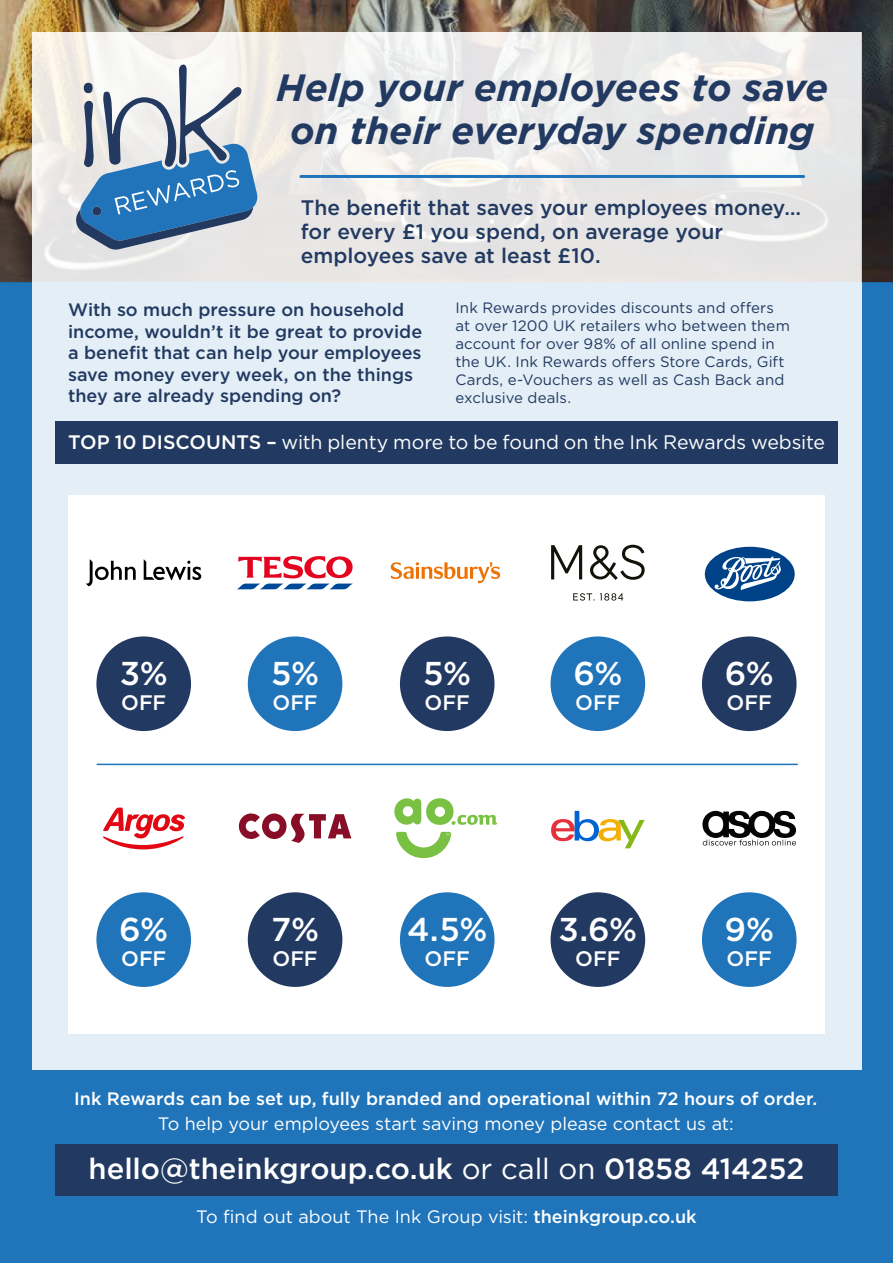
<style>
.page{position:relative;width:893px;height:1263px;background:#fff}
.page>*{position:absolute;margin:0;border:0;box-sizing:border-box;transform-origin:0 0}
.t1{font:italic 700 37.95px/42.9px "Gotham";color:#223a61;text-align:center}
.t2{font:500 33px "Gotham";color:#fff}
.t3{font:500 29.25px "Gotham";letter-spacing:-.005em;color:#fff}
.t4{font:500 21px/24px "Gotham";color:#223a61}
.t5{font:500 21px "Gotham";color:#fff}
.t6{font:19.5px "Gotham";letter-spacing:-.005em;color:#fff}
.t7{font:500 18px/21.6px "Gotham";color:#223a61}
.t8{font:18px "Gotham";letter-spacing:-.005em;color:#fff}
.t9{font:500 18px "Gotham";color:#fff}
.t10{font:15px/18px "Gotham";letter-spacing:.005em;color:#223a61}
.s1{font-weight:500}
.s2{font-weight:400}
</style>
<div class="page">
<div style="left:0;top:283px;width:893px;height:980px;background:#1f74ba"></div>
<div style="left:32px;top:32px;width:829px;height:1037px;background:#e3eef6"></div>
<svg style="left:0;top:0;width:893px;height:283px;fill:#e7e6e5"></svg>
<div style="left:68px;top:495px;width:757px;height:539px;background:#fff"></div>
<svg style="left:74px;top:65px;width:185px;height:185px"></svg>
<hr style="left:301px;top:175px;width:503px;height:3px;background:#1f74ba">
<div style="left:55px;top:421px;width:783px;height:43px;background:#223a61"></div>
<div style="left:55px;top:1144px;width:783px;height:51px;background:#223a61"></div>
<svg style="left:86px;top:559px;width:50px;height:27px"></svg>
<svg style="left:144px;top:559px;width:57px;height:21px"></svg>
<svg style="left:103px;top:807px;width:82px;height:43px"></svg>
<svg style="left:237px;top:556px;width:116px;height:33px"></svg>
<svg style="left:239px;top:813px;width:112px;height:30px"></svg>
<svg style="left:391px;top:562px;width:109px;height:21px"></svg>
<svg style="left:396px;top:832px;width:55px;height:26px"></svg>
<svg style="left:394px;top:798px;width:103px;height:27px"></svg>
<svg style="left:573px;top:593px;width:21px;height:8px"></svg>
<svg style="left:600px;top:593px;width:23px;height:8px"></svg>
<svg style="left:551px;top:545px;width:94px;height:35px"></svg>
<svg style="left:551px;top:811px;width:94px;height:37px"></svg>
<div style="left:705px;top:547px;width:90px;height:54px;background:#004288;border-radius:50%"></div>
<svg style="left:714px;top:557px;width:67px;height:33px"></svg>
<svg style="left:702px;top:811px;width:94px;height:34px"></svg>
<hr style="left:97px;top:764px;width:700px;height:1px;background:#1f74ba">
<div style="left:96px;top:636px;width:95px;height:95px;background:#223a61;border-radius:50%"></div>
<div style="left:96px;top:892px;width:95px;height:95px;background:#1f74ba;border-radius:50%"></div>
<div style="left:248px;top:636px;width:94px;height:95px;background:#1f74ba;border-radius:50%"></div>
<div style="left:248px;top:892px;width:94px;height:95px;background:#223a61;border-radius:50%"></div>
<div style="left:400px;top:636px;width:95px;height:95px;background:#223a61;border-radius:50%"></div>
<div style="left:400px;top:892px;width:95px;height:95px;background:#1f74ba;border-radius:50%"></div>
<div style="left:551px;top:636px;width:94px;height:95px;background:#1f74ba;border-radius:50%"></div>
<div style="left:551px;top:892px;width:94px;height:95px;background:#223a61;border-radius:50%"></div>
<div style="left:702px;top:636px;width:94px;height:95px;background:#223a61;border-radius:50%"></div>
<div style="left:702px;top:892px;width:94px;height:95px;background:#1f74ba;border-radius:50%"></div>
<h1 class="t1" style="left:276px;top:66px;width:554px">Help your employees to save on their everyday spending</h1>
<h3 class="t4" style="left:301px;top:195px;width:502px">The benefit that saves your employees money… for every £1 you spend, on average your employees save at least £10.</h3>
<p class="t7" style="left:68px;top:298px;width:356px">With so much pressure on household income, wouldn’t it be great to provide a benefit that can help your employees save money every week, on the things they are already spending on?</p>
<p class="t10" style="left:455px;top:299px;width:336px">Ink Rewards provides discounts and offers at over 1200 UK retailers who between them account for over 98% of all online spend in the UK. Ink Rewards offers Store Cards, Gift Cards, e-Vouchers as well as Cash Back and exclusive deals.</p>
<h3 class="t6" style="left:68px;top:432px;width:758px"><span class="s1">TOP 10 DISCOUNTS –</span> with plenty more to be found on the Ink Rewards website</h3>
<h2 class="t2" style="left:120px;top:655px;width:50px">3%</h2>
<h3 class="t5" style="left:121px;top:691px;width:47px">OFF</h3>
<h2 class="t2" style="left:119px;top:910px;width:50px">6%</h2>
<h3 class="t5" style="left:121px;top:946px;width:47px">OFF</h3>
<h2 class="t2" style="left:271px;top:655px;width:49px">5%</h2>
<h3 class="t5" style="left:272px;top:691px;width:47px">OFF</h3>
<h2 class="t2" style="left:271px;top:910px;width:50px">7%</h2>
<h3 class="t5" style="left:272px;top:946px;width:47px">OFF</h3>
<h2 class="t2" style="left:423px;top:655px;width:49px">5%</h2>
<h3 class="t5" style="left:425px;top:691px;width:47px">OFF</h3>
<h2 class="t2" style="left:573px;top:655px;width:50px">6%</h2>
<h3 class="t5" style="left:575px;top:691px;width:47px">OFF</h3>
<h2 class="t2" style="left:407px;top:910px;width:82px">4.5%</h2>
<h3 class="t5" style="left:425px;top:946px;width:47px">OFF</h3>
<h2 class="t2" style="left:558px;top:910px;width:80px">3.6%</h2>
<h3 class="t5" style="left:575px;top:946px;width:47px">OFF</h3>
<h2 class="t2" style="left:725px;top:655px;width:50px">6%</h2>
<h3 class="t5" style="left:727px;top:691px;width:47px">OFF</h3>
<h2 class="t2" style="left:724px;top:910px;width:51px">9%</h2>
<h3 class="t5" style="left:727px;top:946px;width:47px">OFF</h3>
<p class="t9" style="left:74px;top:1089px;width:745px">Ink Rewards can be set up, fully branded and operational within 72 hours of order.</p>
<p class="t8" style="left:158px;top:1113px;width:577px">To help your employees start saving money please contact us at:</p>
<h3 class="t3" style="left:89px;top:1152px;width:717px">hello@theinkgroup.co.uk <span class="s2">or call on</span> 01858 414252</h3>
<p class="t8" style="left:196px;top:1206px;width:502px">To find out about The Ink Group visit: <span class="s1">theinkgroup.co.uk</span></p>
</div>
